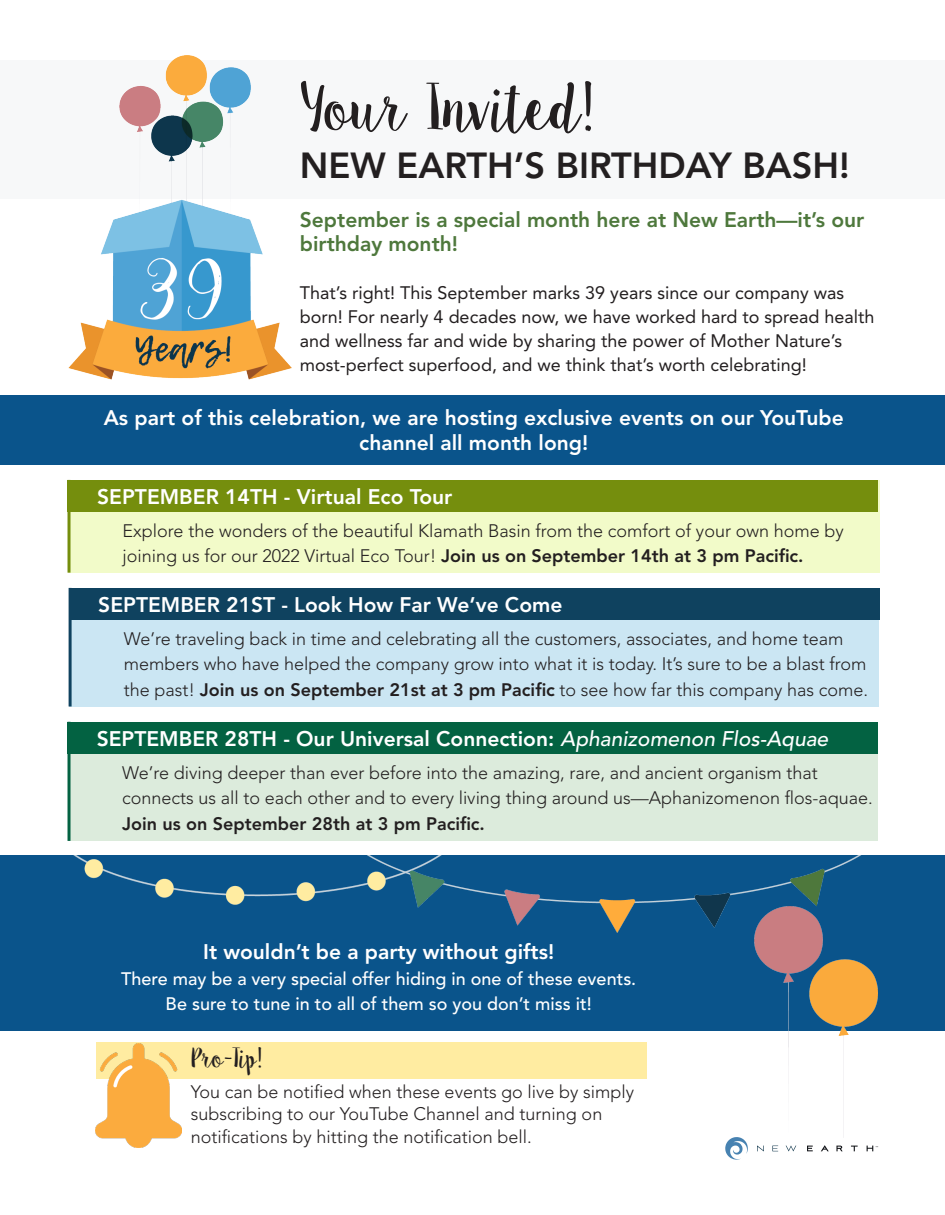
<style>
.page{position:relative;width:945px;height:1215px;background:#fff}
.page>*{position:absolute;margin:0;border:0;box-sizing:border-box;transform-origin:0 0}
.t1{font:61.5px "Sweet Pea";letter-spacing:-.06em;color:#231f20}
.t2{font:800 36px "Avenir LT Std";color:#231f20}
.t3{font:25.5px "Sweet Pea";letter-spacing:-.055em;color:#231f20}
.t4{font:800 21px/25.2px "Avenir LT Std";color:#fff;text-align:center}
.t5{font:800 21px/24px "Avenir LT Std";color:#4e783c}
.t6{font:300 18px/25.5px "Avenir LT Std";color:#231f20}
.t7{font:18px/24px "Avenir LT Std";color:#231f20}
.t8{font:500 18px "Avenir LT Std";color:#fff}
.t9{font:300 2.7px "Avenir LT Std";color:#121418}
.s1{font-weight:800}
.s2{font-weight:500;font-style:italic}
</style>
<div class="page">
<div style="left:0;top:61px;width:945px;height:138px;background:#f7f8f9"></div>
<img style="left:69px;top:55px;width:222px;height:325px">
<svg style="left:725px;top:1137px;width:23px;height:23px"></svg>
<svg style="left:757px;top:1145px;width:7px;height:7px"></svg>
<svg style="left:772px;top:1146px;width:6px;height:5px"></svg>
<svg style="left:786px;top:1145px;width:10px;height:6px"></svg>
<svg style="left:807px;top:1146px;width:6px;height:5px"></svg>
<svg style="left:821px;top:1145px;width:8px;height:6px"></svg>
<svg style="left:836px;top:1146px;width:7px;height:5px"></svg>
<svg style="left:851px;top:1146px;width:7px;height:5px"></svg>
<svg style="left:867px;top:1146px;width:6px;height:5px"></svg>
<div style="left:0;top:396px;width:945px;height:69px;background:#0a548b"></div>
<div style="left:68px;top:480px;width:812px;height:93px;background:#f2fbc9"></div>
<div style="left:68px;top:480px;width:810px;height:32px;background:#758e0d"></div>
<hr style="left:68px;top:480px;width:3px;height:93px;background:#758e0d">
<div style="left:69px;top:588px;width:810px;height:119px;background:#cbe6f3"></div>
<div style="left:69px;top:588px;width:811px;height:32px;background:#0f425f"></div>
<hr style="left:69px;top:588px;width:3px;height:119px;background:#0f425f">
<div style="left:68px;top:723px;width:810px;height:118px;background:#dcebdc"></div>
<div style="left:68px;top:722px;width:810px;height:32px;background:#036242"></div>
<hr style="left:68px;top:722px;width:3px;height:119px;background:#036242">
<div style="left:96px;top:1042px;width:551px;height:37px;background:#ffeca1"></div>
<img style="left:96px;top:1044px;width:85px;height:104px">
<div style="left:0;top:856px;width:945px;height:175px;background:#0a548b"></div>
<img style="left:75px;top:856px;width:275px;height:48px">
<img style="left:350px;top:856px;width:510px;height:76px">
<img style="left:755px;top:907px;width:123px;height:230px">
<p class="t1" style="left:300px;top:72px;width:296px">Your Invited!</p>
<p class="t2" style="left:300px;top:145px;width:551px">NEW EARTH’S BIRTHDAY BASH!</p>
<p class="t5" style="left:300px;top:208px;width:566px">September is a special month here at New Earth—it’s our birthday month!</p>
<p class="t7" style="left:300px;top:281px;width:576px">That’s right! This September marks 39 years since our company was born! For nearly 4 decades now, we have worked hard to spread health and wellness far and wide by sharing the power of Mother Nature’s most-perfect superfood, and we think that’s worth celebrating!</p>
<p class="t4" style="left:104px;top:405px;width:741px">As part of this celebration, we are hosting exclusive events on our YouTube channel all month long!</p>
<p class="t4" style="left:97px;top:484px;width:357px">SEPTEMBER 14TH - Virtual Eco Tour</p>
<p class="t6" style="left:123px;top:518px;width:723px">Explore the wonders of the beautiful Klamath Basin from the comfort of your own home by joining us for our 2022 Virtual Eco Tour! <span class="s1">Join us on September 14th at 3 pm Pacific.</span></p>
<p class="t4" style="left:98px;top:592px;width:466px">SEPTEMBER 21ST - Look How Far We’ve Come</p>
<p class="t6" style="left:124px;top:626px;width:746px">We’re traveling back in time and celebrating all the customers, associates, and home team members who have helped the company grow into what it is today. It’s sure to be a blast from the past! <span class="s1">Join us on September 21st at 3 pm Pacific</span> to see how far this company has come.</p>
<p class="t4" style="left:97px;top:726px;width:733px">SEPTEMBER 28TH - Our Universal Connection: <span class="s2">Aphanizomenon Flos-Aquae</span></p>
<p class="t6" style="left:122px;top:760px;width:752px">We’re diving deeper than ever before into the amazing, rare, and ancient organism that connects us all to each other and to every living thing around us—Aphanizomenon flos-aquae.<br><span class="s1">Join us on September 28th at 3 pm Pacific.</span></p>
<p class="t4" style="left:203px;top:939px;width:353px">It wouldn’t be a party without gifts!</p>
<p class="t8" style="left:121px;top:968px;width:517px">There may be a very special offer hiding in one of these events.</p>
<p class="t8" style="left:166px;top:994px;width:428px">Be sure to tune in to all of them so you don’t miss it!</p>
<p class="t3" style="left:191px;top:1043px;width:73px">Pro-Tip!</p>
<p class="t6" style="left:191px;top:1080px;width:445px;line-height:22.5px">You can be notified when these events go live by simply subscribing to our YouTube Channel and turning on</p>
<p class="t6" style="left:191px;top:1124px;width:343px">notifications by hitting the notification bell.</p>
<p class="t9" style="left:875px;top:1145px;width:4px">™</p>
</div>
